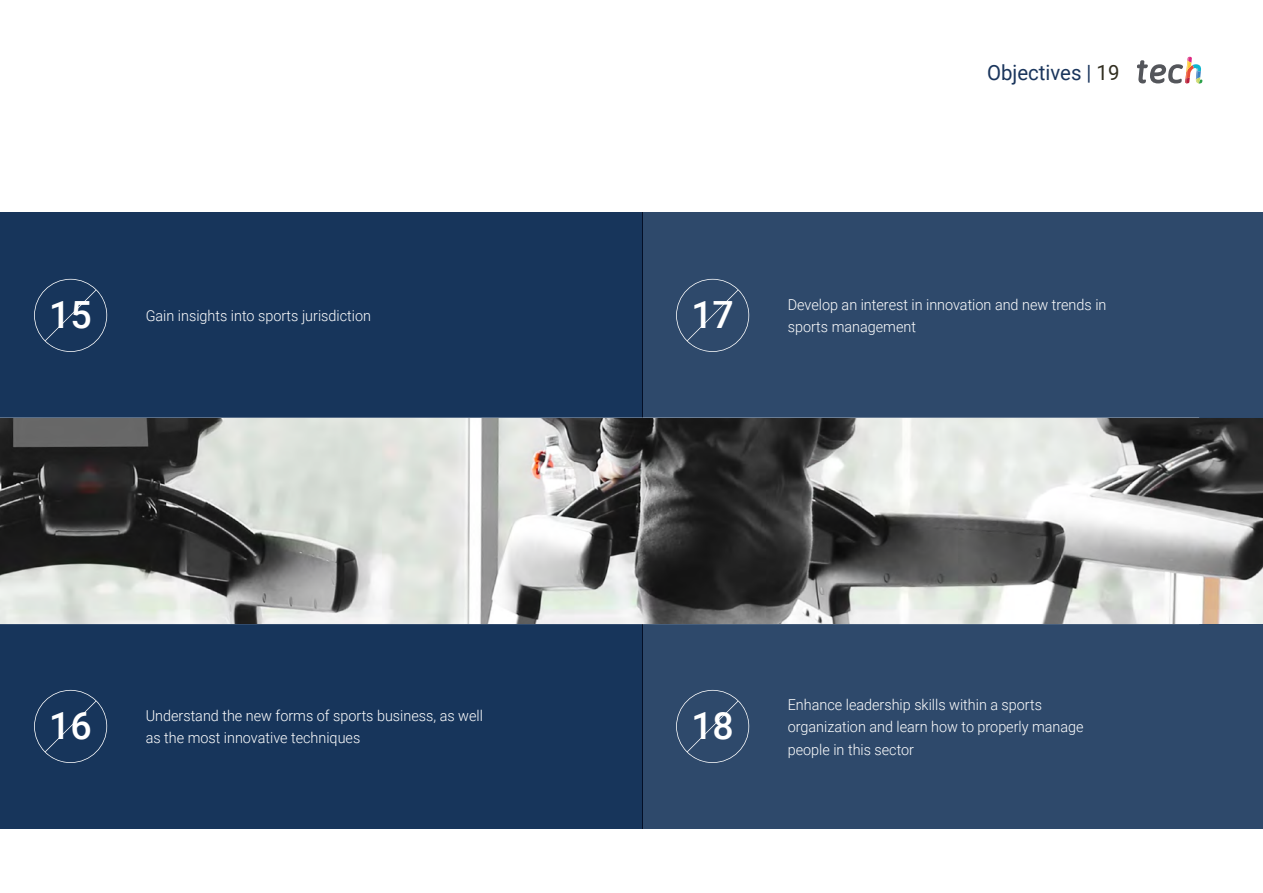
<style>
.page{position:relative;width:1263px;height:893px;background:#fff}
.page>*{position:absolute;margin:0;border:0;box-sizing:border-box;transform-origin:0 0}
.t1{font:500 37.5px "Roboto";color:#fff}
.t2{font:21px "Roboto";color:#1a355c}
.t3{font:300 15px/22.5px "Roboto";color:#fff;scale:.96 1}
.s1{color:#312e20}
</style>
<div class="page">
<div style="left:0;top:213px;width:642px;height:616px;background:#17355b"></div>
<div style="left:642px;top:213px;width:621px;height:616px;background:#2e496b"></div>
<svg style="left:34px;top:279px;width:73px;height:73px"></svg>
<svg style="left:676px;top:279px;width:73px;height:73px"></svg>
<svg style="left:34px;top:690px;width:73px;height:73px"></svg>
<svg style="left:676px;top:690px;width:73px;height:73px"></svg>
<hr style="left:0;top:623px;width:1199px;height:1px;background:#fff">
<img style="left:0;top:418px;width:1263px;height:205px">
<svg style="left:1137px;top:57px;width:65px;height:27px"></svg>
<h2 class="t2" style="left:987px;top:57px;width:134px">Objectives | <span class="s1">19</span></h2>
<h1 class="t1" style="left:49px;top:288px;width:44px">15</h1>
<h1 class="t1" style="left:691px;top:288px;width:44px">17</h1>
<p class="t3" style="left:146px;top:304px;width:236px">Gain insights into sports jurisdiction</p>
<p class="t3" style="left:788px;top:293px;width:333px">Develop an interest in innovation and new trends in</p>
<p class="t3" style="left:788px;top:315px;width:135px">sports management</p>
<p class="t3" style="left:146px;top:704px;width:353px">Understand the new forms of sports business, as well as the most innovative techniques</p>
<p class="t3" style="left:788px;top:692px;width:310px">Enhance leadership skills within a sports organization and learn how to properly manage people in this sector</p>
<h1 class="t1" style="left:49px;top:699px;width:44px">16</h1>
<h1 class="t1" style="left:691px;top:699px;width:44px">18</h1>
</div>
